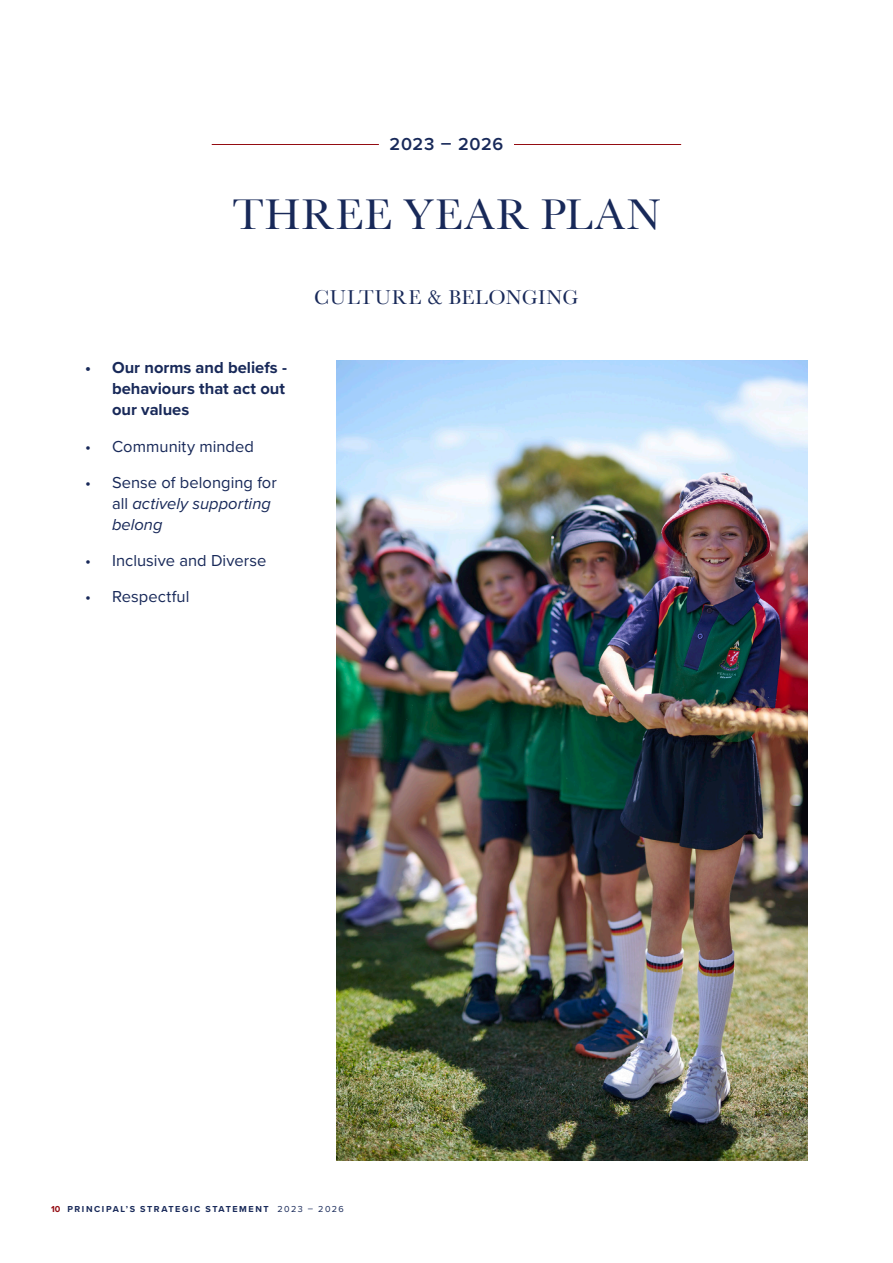
<style>
.page{position:relative;width:893px;height:1263px;background:#fff}
.page>*{position:absolute;margin:0;border:0;box-sizing:border-box;transform-origin:0 0}
.Heading_-_Main{font:45px "Baskerville";letter-spacing:.025em;color:#182959}
.Introduction___Openi{font:21px "Baskerville";letter-spacing:.03em;color:#182959}
.Heading_-_Supporting{font:600 18px "Proxima Nova";letter-spacing:.04em;color:#182959}
.t1{font:700 16.5px/21px "Proxima Nova";color:#182959;text-align:justify}
.t2{font:16.5px "Proxima Nova";letter-spacing:.005em;color:#182959}
.t3{font:italic 16.5px/21px "Proxima Nova";color:#182959}
.t4{font:700 9px "Proxima Nova";letter-spacing:.175em;color:#182959}
.s1{font-style:normal}
.s2{color:#940c12}
.s3{font-weight:400}
</style>
<div class="page">
<hr style="left:212px;top:144px;width:167px;height:1px;background:#940c12">
<hr style="left:514px;top:144px;width:167px;height:1px;background:#940c12">
<img style="left:337px;top:360px;width:471px;height:801px">
<p class="Heading_-_Supporting" style="left:390px;top:131px;width:115px">2023 – 2026</p>
<p class="Heading_-_Main" style="left:232px;top:188px;width:430px">THREE YEAR PLAN</p>
<p class="t1" style="left:112px;top:357px;width:176px;text-indent:-27px">• Our norms and beliefs - behaviours that act out our values</p>
<p class="t2" style="left:85px;top:434px;width:170px">• Community minded</p>
<p class="t3" style="left:112px;top:471px;width:166px;text-indent:-27px"><span class="s1">• Sense of belonging for all</span> actively supporting belong</p>
<p class="t2" style="left:85px;top:548px;width:183px">• Inclusive and Diverse</p>
<p class="t2" style="left:85px;top:585px;width:106px">• Respectful</p>
<p class="Introduction___Openi" style="left:314px;top:285px;width:266px">CULTURE &amp; BELONGING</p>
<p class="t4" style="left:51px;top:1202px;width:294px"><span class="s2">10</span> PRINCIPAL’S STRATEGIC STATEMENT <span class="s3">2023 – 2026</span></p>
</div>
